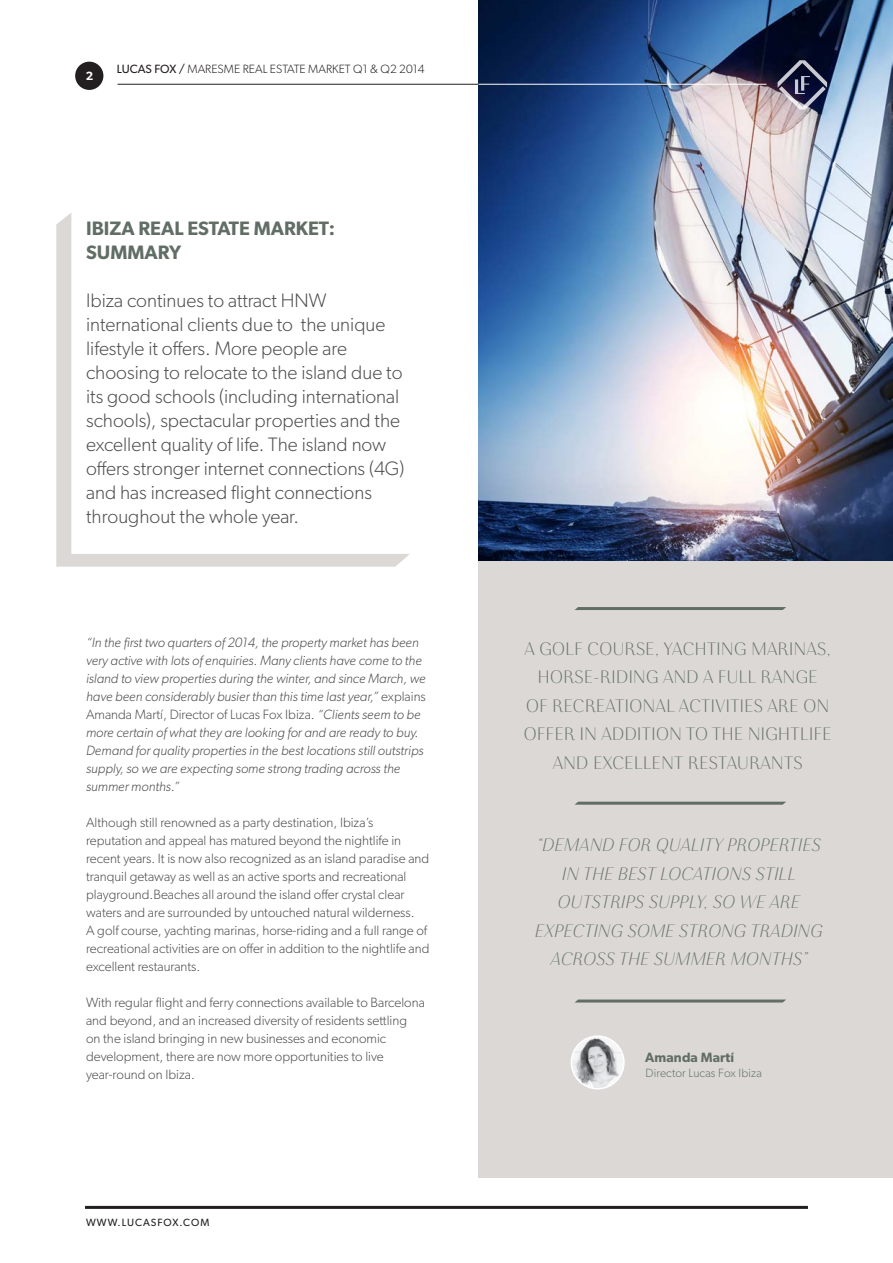
<style>
.page{position:relative;width:893px;height:1263px;background:#fff}
.page>*{position:absolute;margin:0;border:0;box-sizing:border-box;transform-origin:0 0}
.t1{font:300 19.5px/24px "Gibson";color:#4d4d4d}
.OVERVIEW{font:600 19.5px/24px "Gibson";color:#616e65}
.t2{font:18px/28.5px "Grenale Nor Boo";letter-spacing:.025em;color:#677269;text-align:center}
.t3{font:18px/28.5px "Grenale Nor Boo It";letter-spacing:.025em;color:#677269;text-align:center}
.t4{font:300 13.5px/18px "Gibson";color:#4d4d4d}
.t5{font:italic 300 13.5px/18px "Gibson";color:#4d4d4d}
.Name_Area_Directo{font:600 13.5px "Gibson";letter-spacing:.01em;color:#616e65}
.t6{font:300 12px "Gibson";letter-spacing:.005em;color:#231f20}
.Name_Area_Directo-2{font:300 12px "Gibson";letter-spacing:.01em;color:#677269}
.t7{font:600 12px "Gibson";color:#fff}
.t8{font:10.5px "Gibson";letter-spacing:.1em;color:#231f20}
.s1{font-weight:400}
.s2{font-style:normal}
</style>
<div class="page">
<hr style="left:85px;top:1206px;width:723px;height:3px;background:#231f20">
<div style="left:75px;top:62px;width:28px;height:28px;background:#231f20;border-radius:50%"></div>
<div style="left:478px;top:0;width:415px;height:1178px;background:#dbd8d5"></div>
<img style="left:478px;top:0;width:415px;height:560px">
<svg style="left:575px;top:607px;width:211px;height:3px"></svg>
<svg style="left:575px;top:802px;width:211px;height:3px"></svg>
<svg style="left:575px;top:999px;width:211px;height:3px"></svg>
<svg style="left:56px;top:213px;width:354px;height:354px"></svg>
<hr style="left:118px;top:84px;width:360px;height:1px;background:#231f20">
<hr style="left:478px;top:84px;width:288px;height:1px;background:#fff">
<svg style="left:778px;top:60px;width:49px;height:50px;background:#4e5068"></svg>
<img style="left:571px;top:1036px;width:53px;height:53px;border-radius:26px">
<div style="left:571px;top:1035px;width:54px;height:54px;border:2px solid #fff;border-radius:50%"></div>
<p class="t7" style="left:86px;top:68px;width:9px">2</p>
<p class="t6" style="left:117px;top:61px;width:309px"><span class="s1">LUCAS FOX /</span> MARESME REAL ESTATE MARKET Q1 &amp; Q2 2014</p>
<p class="OVERVIEW" style="left:86px;top:215px;width:250px">IBIZA REAL ESTATE MARKET:<br>SUMMARY</p>
<p class="t1" style="left:86px;top:288px;width:320px">Ibiza continues to attract HNW international clients due to the unique lifestyle it offers. More people are choosing to relocate to the island due to its good schools (including international schools), spectacular properties and the excellent quality of life. The island now offers stronger internet connections (4G) and has increased flight connections throughout the whole year.</p>
<p class="t5" style="left:86px;top:633px;width:341px">“In the first two quarters of 2014, the property market has been very active with lots of enquiries. Many clients have come to the island to view properties during the winter, and since March, we have been considerably busier than this time last year,” <span class="s2">explains Amanda Martí, Director of Lucas Fox Ibiza.</span> “Clients seem to be more certain of what they are looking for and are ready to buy.<br>Demand for quality properties in the best locations still outstrips supply, so we are expecting some strong trading across the summer months.”</p>
<p class="t4" style="left:86px;top:813px;width:345px">Although still renowned as a party destination, Ibiza’s reputation and appeal has matured beyond the nightlife in recent years. It is now also recognized as an island paradise and tranquil getaway as well as an active sports and recreational playground.Beaches all around the island offer crystal clear waters and are surrounded by untouched natural wilderness.<br>A golf course, yachting marinas, horse-riding and a full range of recreational activities are on offer in addition to the nightlife and excellent restaurants.</p>
<p class="t4" style="left:86px;top:993px;width:340px">With regular flight and ferry connections available to Barcelona and beyond, and an increased diversity of residents settling<br>on the island bringing in new businesses and economic development, there are now more opportunities to live year-round on Ibiza.</p>
<p class="t8" style="left:86px;top:1216px;width:125px">WWW.LUCASFOX.COM</p>
<p class="t2" style="left:524px;top:636px;width:309px">A GOLF COURSE, YACHTING MARINAS,<br>HORSE-RIDING AND A FULL RANGE<br>OF RECREATIONAL ACTIVITIES ARE ON<br>OFFER IN ADDITION TO THE NIGHTLIFE<br>AND EXCELLENT RESTAURANTS</p>
<p class="t3" style="left:535px;top:832px;width:289px">“DEMAND FOR QUALITY PROPERTIES<br>IN THE BEST LOCATIONS STILL<br>OUTSTRIPS SUPPLY, SO WE ARE<br>EXPECTING SOME STRONG TRADING<br>ACROSS THE SUMMER MONTHS”</p>
<p class="Name_Area_Directo" style="left:645px;top:1049px;width:90px">Amanda Martí</p>
<p class="Name_Area_Directo-2" style="left:646px;top:1066px;width:118px">Director Lucas Fox Ibiza</p>
</div>
